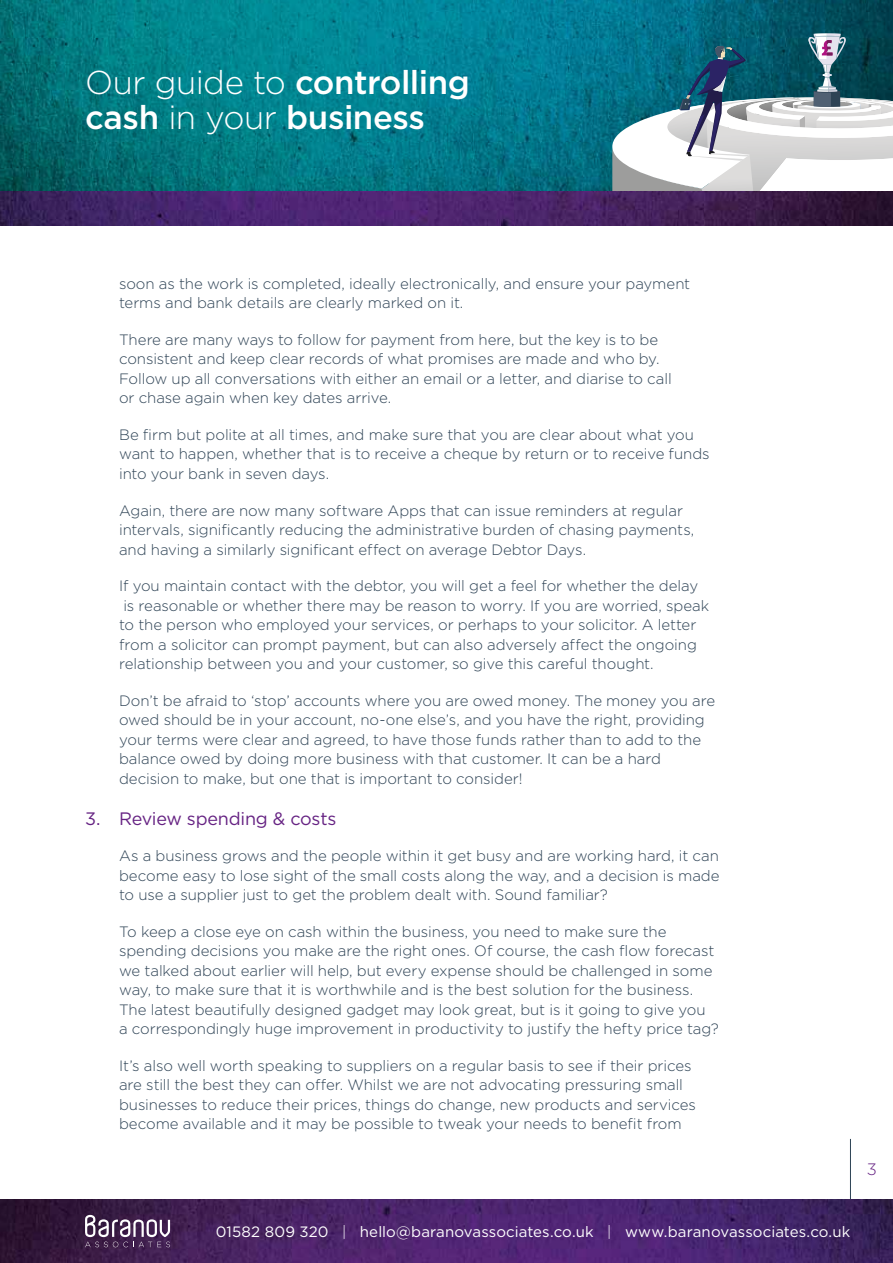
<style>
.page{position:relative;width:893px;height:1263px;background:#fff}
.page>*{position:absolute;margin:0;border:0;box-sizing:border-box;transform-origin:0 0}
.t1{font:500 33px/34.5px "Gotham";letter-spacing:-.015em;color:#fff}
.t2{font:18px "Gotham";letter-spacing:-.015em;color:#662383}
.t3{font:300 16.5px "Gotham";color:#662383}
.t4{font:300 15px/19.5px "Gotham";letter-spacing:-.005em;color:#2e4355}
.t5{font:15px "Gotham";letter-spacing:.005em;color:#fff}
.s1{font-weight:300}
</style>
<div class="page">
<hr style="left:850px;top:1139px;width:1px;height:62px;background:#2e4355">
<img style="left:0;top:1199px;width:893px;height:64px">
<svg style="left:85px;top:1215px;width:85px;height:32px;background:#6b5374"></svg>
<img style="left:0;top:0;width:893px;height:225px">
<svg style="left:612px;top:33px;width:281px;height:159px"></svg>
<h1 class="t1" style="left:85px;top:65px;width:386px"><span class="s1">Our guide to</span> controlling cash <span class="s1">in your</span> business</h1>
<p class="t4" style="left:119px;top:274px;width:573px">soon as the work is completed, ideally electronically, and ensure your payment terms and bank details are clearly marked on it.</p>
<p class="t4" style="left:119px;top:330px;width:554px">There are many ways to follow for payment from here, but the key is to be consistent and keep clear records of what promises are made and who by.<br>Follow up all conversations with either an email or a letter, and diarise to call or chase again when key dates arrive.</p>
<p class="t4" style="left:119px;top:425px;width:592px">Be firm but polite at all times, and make sure that you are clear about what you want to happen, whether that is to receive a cheque by return or to receive funds into your bank in seven days.</p>
<p class="t4" style="left:119px;top:500px;width:577px">Again, there are now many software Apps that can issue reminders at regular intervals, significantly reducing the administrative burden of chasing payments, and having a similarly significant effect on average Debtor Days.</p>
<p class="t4" style="left:119px;top:576px;width:592px">If you maintain contact with the debtor, you will get a feel for whether the delay is reasonable or whether there may be reason to worry. If you are worried, speak to the person who employed your services, or perhaps to your solicitor. A letter from a solicitor can prompt payment, but can also adversely affect the ongoing relationship between you and your customer, so give this careful thought.</p>
<p class="t4" style="left:119px;top:690px;width:598px">Don’t be afraid to ‘stop’ accounts where you are owed money. The money you are owed should be in your account, no-one else’s, and you have the right, providing your terms were clear and agreed, to have those funds rather than to add to the balance owed by doing more business with that customer. It can be a hard decision to make, but one that is important to consider!</p>
<p class="t2" style="left:85px;top:808px;width:253px">3. Review spending &amp; costs</p>
<p class="t4" style="left:119px;top:846px;width:602px;text-align:justify">As a business grows and the people within it get busy and are working hard, it can become easy to lose sight of the small costs along the way, and a decision is made to use a supplier just to get the problem dealt with. Sound familiar?</p>
<p class="t4" style="left:119px;top:921px;width:601px">To keep a close eye on cash within the business, you need to make sure the spending decisions you make are the right ones. Of course, the cash flow forecast we talked about earlier will help, but every expense should be challenged in some way, to make sure that it is worthwhile and is the best solution for the business.<br>The latest beautifully designed gadget may look great, but is it going to give you<br>a correspondingly huge improvement in productivity to justify the hefty price tag?</p>
<p class="t4" style="left:119px;top:1055px;width:578px">It’s also well worth speaking to suppliers on a regular basis to see if their prices are still the best they can offer. Whilst we are not advocating pressuring small businesses to reduce their prices, things do change, new products and services become available and it may be possible to tweak your needs to benefit from</p>
<p class="t3" style="left:867px;top:1160px;width:12px">3</p>
<p class="t5" style="left:216px;top:1223px;width:636px">01582 809 320 <span class="s1">|</span> hello@baranovassociates.co.uk <span class="s1">|</span> www.baranovassociates.co.uk</p>
</div>
